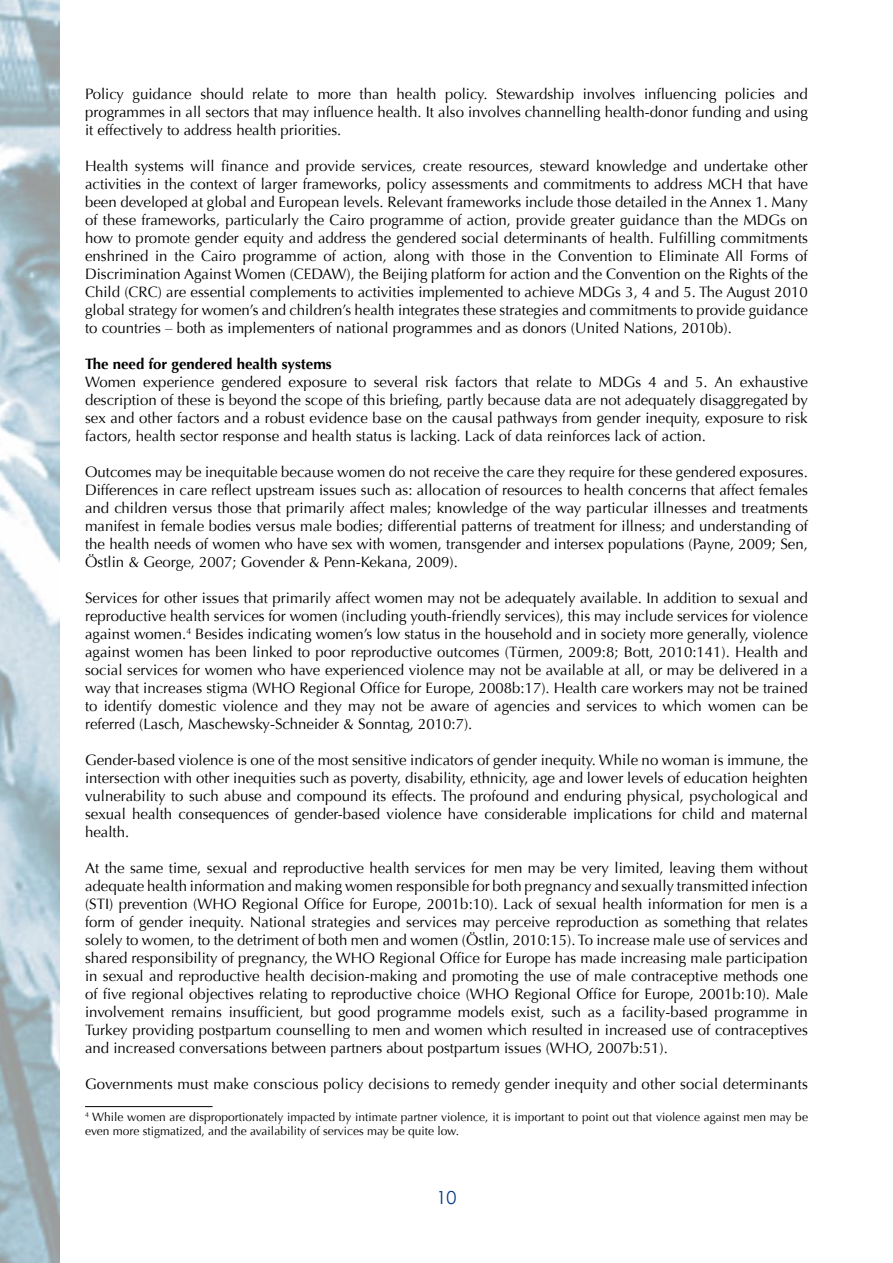
<style>
.page{position:relative;width:893px;height:1263px;background:#fff}
.page>*{position:absolute;margin:0;border:0;box-sizing:border-box;transform-origin:0 0}
.t1{font:18px "Century Gothic";color:#003882}
.t2{font:15px/18px "Optima";color:#000;text-align:justify}
.t3{font:700 15px "Optima";color:#000}
.t4{font:12px/14.4px "Optima";color:#000}
</style>
<div class="page">
<img style="left:0;top:0;width:60px;height:1263px">
<hr style="left:85px;top:1106px;width:128px;height:1px;background:#000">
<p class="t2" style="left:85px;top:85px;width:724px">Policy guidance should relate to more than health policy. Stewardship involves influencing policies and programmes in all sectors that may influence health. It also involves channelling health-donor funding and using it effectively to address health priorities.</p>
<p class="t2" style="left:85px;top:157px;width:724px">Health systems will finance and provide services, create resources, steward knowledge and undertake other activities in the context of larger frameworks, policy assessments and commitments to address MCH that have been developed at global and European levels. Relevant frameworks include those detailed in the Annex 1. Many of these frameworks, particularly the Cairo programme of action, provide greater guidance than the MDGs on how to promote gender equity and address the gendered social determinants of health. Fulfilling commitments enshrined in the Cairo programme of action, along with those in the Convention to Eliminate All Forms of Discrimination Against Women (CEDAW), the Beijing platform for action and the Convention on the Rights of the Child (CRC) are essential complements to activities implemented to achieve MDGs 3, 4 and 5. The August 2010 global strategy for women’s and children’s health integrates these strategies and commitments to provide guidance to countries – both as implementers of national programmes and as donors (United Nations, 2010b).</p>
<p class="t3" style="left:85px;top:355px;width:248px">The need for gendered health systems</p>
<p class="t2" style="left:85px;top:373px;width:724px">Women experience gendered exposure to several risk factors that relate to MDGs 4 and 5. An exhaustive description of these is beyond the scope of this briefing, partly because data are not adequately disaggregated by sex and other factors and a robust evidence base on the causal pathways from gender inequity, exposure to risk factors, health sector response and health status is lacking. Lack of data reinforces lack of action.</p>
<p class="t2" style="left:85px;top:463px;width:724px">Outcomes may be inequitable because women do not receive the care they require for these gendered exposures.<br>Differences in care reflect upstream issues such as: allocation of resources to health concerns that affect females and children versus those that primarily affect males; knowledge of the way particular illnesses and treatments manifest in female bodies versus male bodies; differential patterns of treatment for illness; and understanding of the health needs of women who have sex with women, transgender and intersex populations (Payne, 2009; Sen, Östlin &amp; George, 2007; Govender &amp; Penn-Kekana, 2009).</p>
<p class="t2" style="left:85px;top:589px;width:724px">Services for other issues that primarily affect women may not be adequately available. In addition to sexual and reproductive health services for women (including youth-friendly services), this may include services for violence against women.<sup>4</sup> Besides indicating women’s low status in the household and in society more generally, violence against women has been linked to poor reproductive outcomes (Türmen, 2009:8; Bott, 2010:141). Health and social services for women who have experienced violence may not be available at all, or may be delivered in a way that increases stigma (WHO Regional Office for Europe, 2008b:17). Health care workers may not be trained to identify domestic violence and they may not be aware of agencies and services to which women can be referred (Lasch, Maschewsky-Schneider &amp; Sonntag, 2010:7).</p>
<p class="t2" style="left:85px;top:751px;width:724px">Gender-based violence is one of the most sensitive indicators of gender inequity. While no woman is immune, the intersection with other inequities such as poverty, disability, ethnicity, age and lower levels of education heighten vulnerability to such abuse and compound its effects. The profound and enduring physical, psychological and sexual health consequences of gender-based violence have considerable implications for child and maternal health.</p>
<p class="t2" style="left:85px;top:859px;width:724px">At the same time, sexual and reproductive health services for men may be very limited, leaving them without adequate health information and making women responsible for both pregnancy and sexually transmitted infection (STI) prevention (WHO Regional Office for Europe, 2001b:10). Lack of sexual health information for men is a form of gender inequity. National strategies and services may perceive reproduction as something that relates solely to women, to the detriment of both men and women (Östlin, 2010:15). To increase male use of services and shared responsibility of pregnancy, the WHO Regional Office for Europe has made increasing male participation in sexual and reproductive health decision-making and promoting the use of male contraceptive methods one of five regional objectives relating to reproductive choice (WHO Regional Office for Europe, 2001b:10). Male involvement remains insufficient, but good programme models exist, such as a facility-based programme in Turkey providing postpartum counselling to men and women which resulted in increased use of contraceptives and increased conversations between partners about postpartum issues (WHO, 2007b:51).</p>
<p class="t2" style="left:85px;top:1075px;width:724px">Governments must make conscious policy decisions to remedy gender inequity and other social determinants</p>
<p class="t4" style="left:85px;top:1110px;width:724px"><sup>4</sup> While women are disproportionately impacted by intimate partner violence, it is important to point out that violence against men may be even more stigmatized, and the availability of services may be quite low.</p>
<p class="t1" style="left:436px;top:1186px;width:21px">10</p>
</div>
